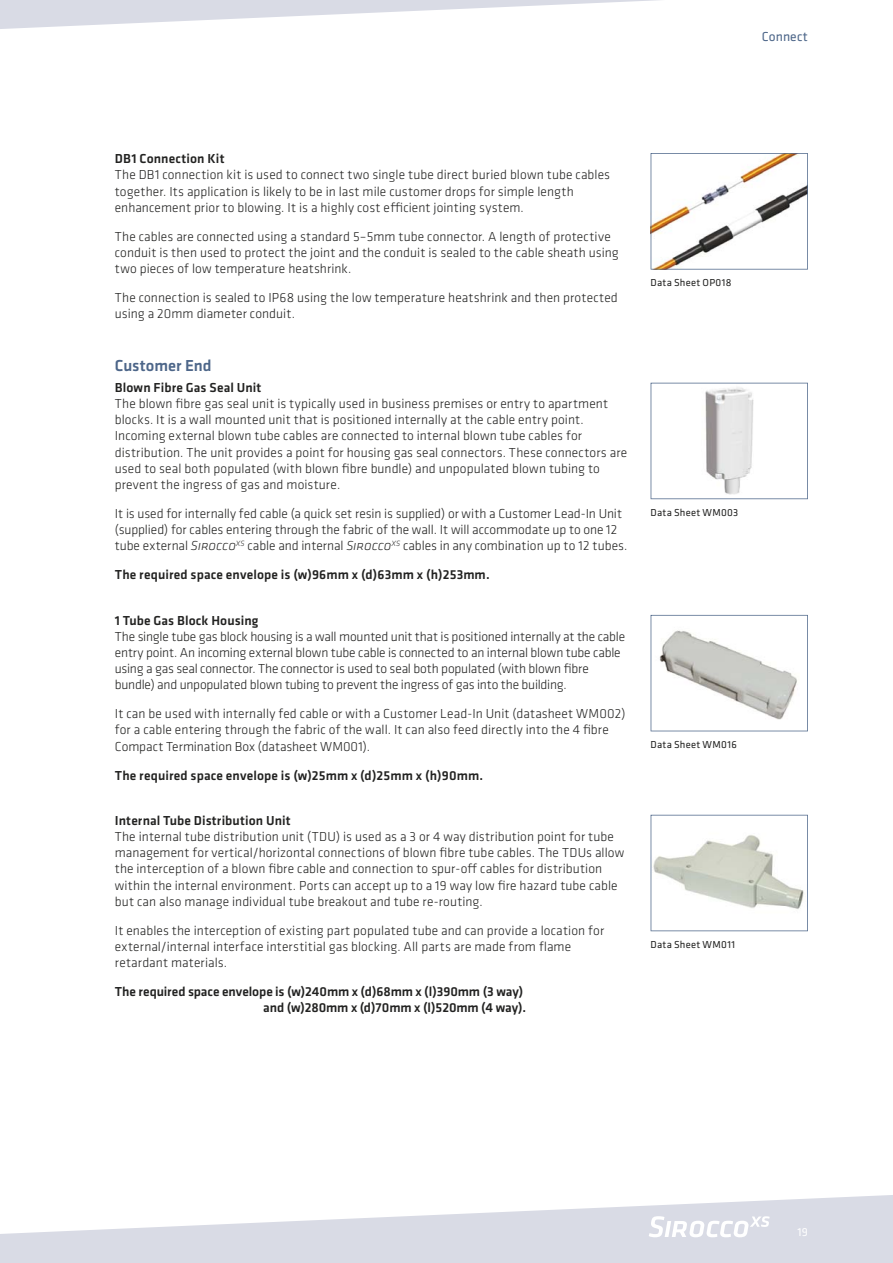
<style>
.page{position:relative;width:893px;height:1263px;background:#fff}
.page>*{position:absolute;margin:0;border:0;box-sizing:border-box;transform-origin:0 0}
.t1{font:500 16.5px "Klavika";color:#4d6689}
.t2{font:300 13.5px/16.2px "Klavika";letter-spacing:.005em;color:#222221}
.t3{font:300 13.5px/16.2px "Klavika";letter-spacing:-.015em;color:#222221}
.t4{font:500 13.5px/16.2px "Klavika";letter-spacing:.005em;color:#222221;text-align:right}
.t5{font:13.5px "Klavika";letter-spacing:.01em;color:#4d6689}
.t6{font:12px "Klavika";color:#fff}
.t7{font:10.5px "Klavika";letter-spacing:.025em;color:#222221}
.s1{font-style:italic}
</style>
<div class="page">
<svg style="left:0;top:0;width:659px;height:29px"></svg>
<svg style="left:0;top:1195px;width:893px;height:68px;fill:#d9dbe5"></svg>
<svg style="left:651px;top:153px;width:157px;height:117px"></svg>
<svg style="left:651px;top:383px;width:157px;height:116px"></svg>
<svg style="left:651px;top:615px;width:157px;height:116px"></svg>
<svg style="left:651px;top:815px;width:157px;height:116px"></svg>
<svg style="left:649px;top:1216px;width:121px;height:21px"></svg>
<p class="t5" style="left:762px;top:31px;width:48px">Connect</p>
<p class="t4" style="left:115px;top:152px;width:111px">DB1 Connection Kit</p>
<p class="t2" style="left:115px;top:168px;width:497px">The DB1 connection kit is used to connect two single tube direct buried blown tube cables together. Its application is likely to be in last mile customer drops for simple length enhancement prior to blowing. It is a highly cost efficient jointing system.</p>
<p class="t2" style="left:115px;top:230px;width:505px">The cables are connected using a standard 5–5mm tube connector. A length of protective conduit is then used to protect the joint and the conduit is sealed to the cable sheath using two pieces of low temperature heatshrink.</p>
<p class="t2" style="left:115px;top:291px;width:505px">The connection is sealed to IP68 using the low temperature heatshrink and then protected using a 20mm diameter conduit.</p>
<p class="t1" style="left:115px;top:360px;width:98px">Customer End</p>
<p class="t4" style="left:115px;top:380px;width:148px">Blown Fibre Gas Seal Unit</p>
<p class="t2" style="left:115px;top:397px;width:514px">The blown fibre gas seal unit is typically used in business premises or entry to apartment blocks. It is a wall mounted unit that is positioned internally at the cable entry point.<br>Incoming external blown tube cables are connected to internal blown tube cables for distribution. The unit provides a point for housing gas seal connectors. These connectors are used to seal both populated (with blown fibre bundle) and unpopulated blown tubing to prevent the ingress of gas and moisture.</p>
<p class="t2" style="left:115px;top:507px;width:514px">It is used for internally fed cable (a quick set resin is supplied) or with a Customer Lead-In Unit (supplied) for cables entering through the fabric of the wall. It will accommodate up to one 12 tube external <span class="s1">Sirocco</span><sup>XS</sup> cable and internal <span class="s1">Sirocco</span><sup>XS</sup> cables in any combination up to 12 tubes.</p>
<p class="t4" style="left:115px;top:568px;width:376px">The required space envelope is (w)96mm x (d)63mm x (h)253mm.</p>
<p class="t4" style="left:115px;top:613px;width:145px">1 Tube Gas Block Housing</p>
<p class="t3" style="left:115px;top:629px;width:512px">The single tube gas block housing is a wall mounted unit that is positioned internally at the cable entry point. An incoming external blown tube cable is connected to an internal blown tube cable using a gas seal connector. The connector is used to seal both populated (with blown fibre bundle) and unpopulated blown tubing to prevent the ingress of gas into the building.</p>
<p class="t2" style="left:115px;top:707px;width:512px">It can be used with internally fed cable or with a Customer Lead-In Unit (datasheet WM002) for a cable entering through the fabric of the wall. It can also feed directly into the 4 fibre<br>Compact Termination Box (datasheet WM001).</p>
<p class="t4" style="left:115px;top:768px;width:370px">The required space envelope is (w)25mm x (d)25mm x (h)90mm.</p>
<p class="t4" style="left:115px;top:813px;width:177px">Internal Tube Distribution Unit</p>
<p class="t2" style="left:115px;top:830px;width:511px">The internal tube distribution unit (TDU) is used as a 3 or 4 way distribution point for tube management for vertical/horizontal connections of blown fibre tube cables. The TDUs allow the interception of a blown fibre cable and connection to spur-off cables for distribution within the internal environment. Ports can accept up to a 19 way low fire hazard tube cable but can also manage individual tube breakout and tube re-routing.</p>
<p class="t2" style="left:115px;top:923px;width:491px">It enables the interception of existing part populated tube and can provide a location for external/internal interface interstitial gas blocking. All parts are made from flame retardant materials.</p>
<p class="t4" style="left:115px;top:985px;width:413px">The required space envelope is (w)240mm x (d)68mm x (l)390mm (3 way) and (w)280mm x (d)70mm x (l)520mm (4 way).</p>
<p class="t7" style="left:651px;top:278px;width:82px">Data Sheet OP018</p>
<p class="t7" style="left:651px;top:507px;width:89px">Data Sheet WM003</p>
<p class="t7" style="left:651px;top:740px;width:88px">Data Sheet WM016</p>
<p class="t7" style="left:651px;top:939px;width:86px">Data Sheet WM011</p>
<p class="t6" style="left:798px;top:1227px;width:12px">19</p>
</div>
